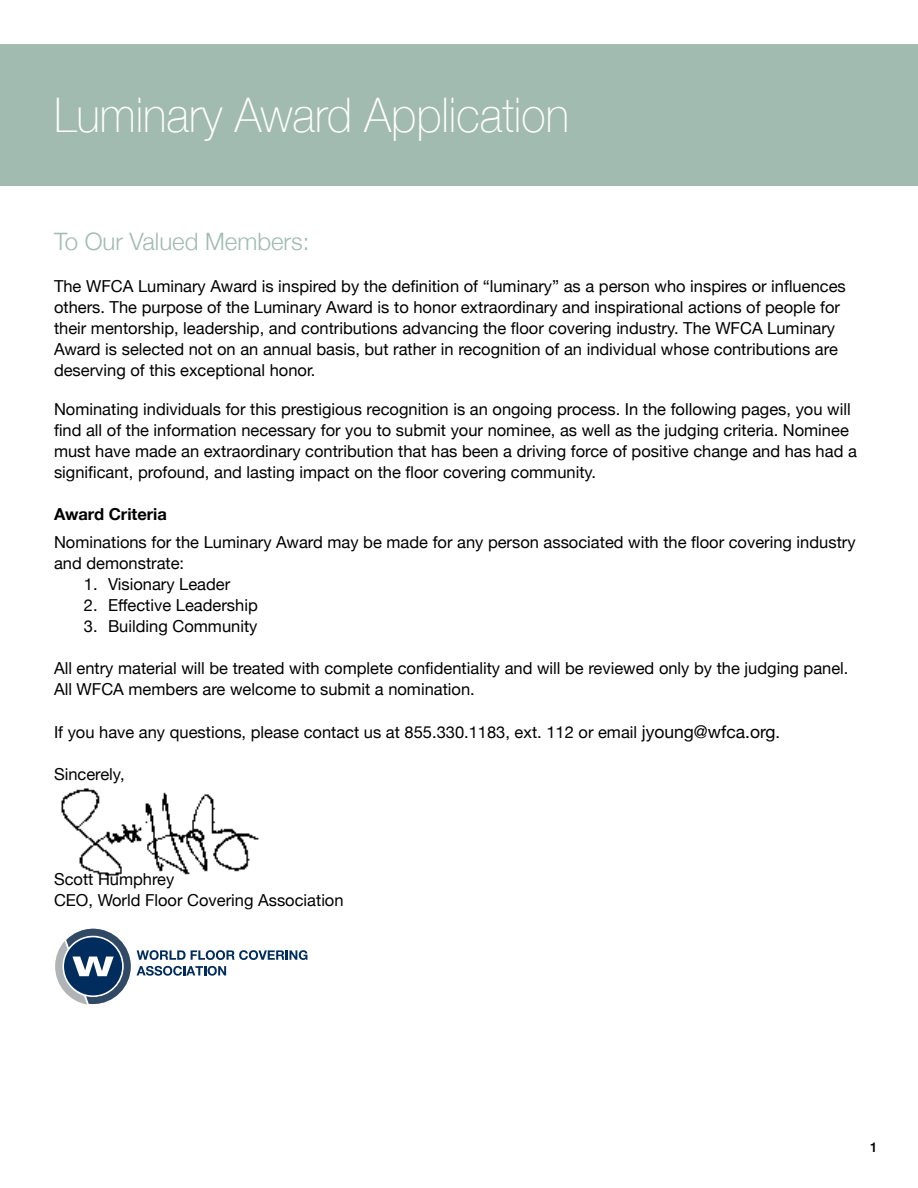
<style>
.page{position:relative;width:918px;height:1188px;background:#fff}
.page>*{position:absolute;margin:0;border:0;box-sizing:border-box;transform-origin:0 0}
.t1{font:100 47.7px "Helvetica Neue";color:#fff;scale:.94 1}
.t2{font:300 24px "Helvetica Neue";color:#a2bbb1}
.t3{font:16.5px/21px "Helvetica Neue";color:#000}
.t4{font:700 16.5px "Helvetica Neue";color:#000}
.t5{font:500 13.5px "Helvetica Neue";color:#000}
.s1{font-size:17.55px}
</style>
<div class="page">
<div style="left:0;top:44px;width:918px;height:142px;background:#a2bbb1"></div>
<svg style="left:137px;top:950px;width:170px;height:10px"></svg>
<svg style="left:137px;top:966px;width:89px;height:10px"></svg>
<svg style="left:55px;top:929px;width:76px;height:76px"></svg>
<img style="left:61px;top:788px;width:198px;height:88px">
<h1 class="t1" style="left:54px;top:79px;width:549px">Luminary Award Application</h1>
<h2 class="t2" style="left:54px;top:222px;width:257px">To Our Valued Members:</h2>
<p class="t3" style="left:54px;top:276px;width:793px">The WFCA Luminary Award is inspired by the definition of “luminary” as a person who inspires or influences others. The purpose of the Luminary Award is to honor extraordinary and inspirational actions of people for their mentorship, leadership, and contributions advancing the floor covering industry. The WFCA Luminary Award is selected not on an annual basis, but rather in recognition of an individual whose contributions are deserving of this exceptional honor.</p>
<p class="t3" style="left:54px;top:399px;width:804px">Nominating individuals for this prestigious recognition is an ongoing process. In the following pages, you will find all of the information necessary for you to submit your nominee, as well as the judging criteria. Nominee must have made an extraordinary contribution that has been a driving force of positive change and has had a significant, profound, and lasting impact on the floor covering community.</p>
<p class="t4" style="left:54px;top:501px;width:115px">Award Criteria</p>
<p class="t3" style="left:54px;top:532px;width:803px">Nominations for the Luminary Award may be made for any person associated with the floor covering industry and demonstrate:</p>
<p class="t3" style="left:84px;top:574px;width:148px">1. Visionary Leader</p>
<p class="t3" style="left:84px;top:595px;width:175px">2. Effective Leadership</p>
<p class="t3" style="left:84px;top:616px;width:175px">3. Building Community</p>
<p class="t3" style="left:54px;top:658px;width:796px">All entry material will be treated with complete confidentiality and will be reviewed only by the judging panel.<br>All WFCA members are welcome to submit a nomination.</p>
<p class="t3" style="left:54px;top:722px;width:728px">If you have any questions, please contact us at 855.330.1183, ext. 112 or email <span class="s1">jyoung@wfca.org</span>.</p>
<p class="t3" style="left:54px;top:764px;width:72px">Sincerely,</p>
<p class="t3" style="left:54px;top:869px;width:291px">Scott Humphrey<br>CEO, World Floor Covering Association</p>
<p class="t5" style="left:870px;top:1136px;width:9px">1</p>
</div>
